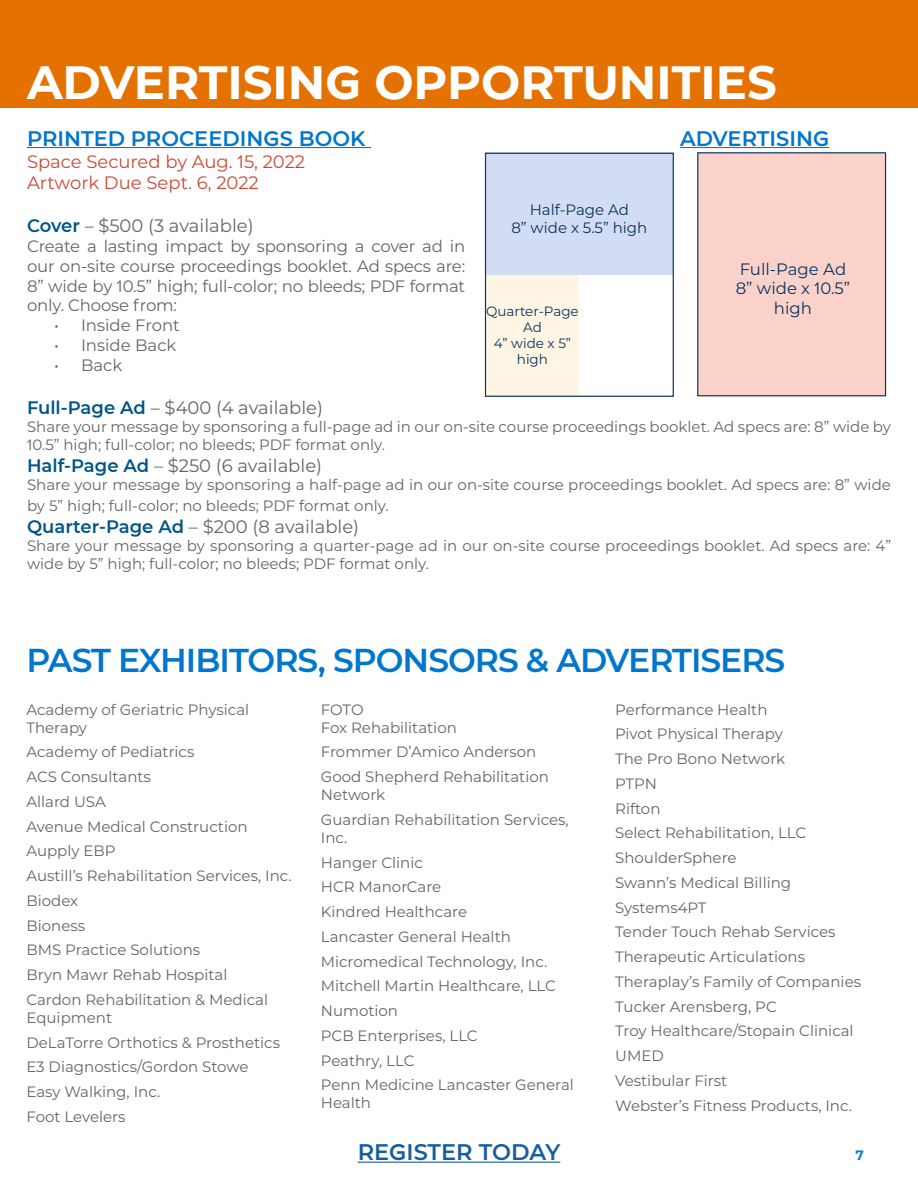
<style>
.page{position:relative;width:918px;height:1188px;background:#fff}
.page>*{position:absolute;margin:0;border:0;box-sizing:border-box;transform-origin:0 0}
.t1{font:700 46.5px "APTA Sans";color:#fff}
.t2{font:600 33px "APTA Sans";letter-spacing:-.03em;color:#0076ce}
.t3{font:600 22.5px "APTA Sans";color:#175d9e}
.t4{font:600 21px "APTA Sans";color:#0076ce}
.t5{font:18px "APTA Sans";color:#63656a}
.t6{font:18px "APTA Sans";color:#cb4a37}
.t7{font:16.5px/19.8px "APTA Sans";letter-spacing:-.01em;color:#63656a;text-align:justify}
.t8{font:16.5px/19.8px "APTA Sans";color:#0a355e;text-align:center}
.t9{font:15px/18px "APTA Sans";color:#63656a}
.t10{font:15px "APTA Sans";color:#0a355e}
.t11{font:13.5px/16.2px "APTA Sans";color:#0a355e;text-align:center}
.t12{font:700 13.5px "APTA Sans";color:#0a7eca}
.s1{font-weight:600;color:#005587}
</style>
<div class="page">
<hr style="left:358px;top:1162px;width:202px;height:1px;background:#175d9e">
<div style="left:0;top:0;width:918px;height:108px;background:#e57200"></div>
<div style="left:697px;top:152px;width:189px;height:244px;background:#fbd2ca;border:1px solid #0a355e"></div>
<div style="left:486px;top:275px;width:93px;height:121px;background:#fff5e5"></div>
<div style="left:486px;top:153px;width:187px;height:122px;background:#d2dcf2"></div>
<div style="left:485px;top:153px;width:189px;height:244px;border:1px solid #0a355e"></div>
<hr style="left:27px;top:147px;width:344px;height:1px;background:#0076ce">
<hr style="left:680px;top:147px;width:149px;height:1px;background:#0076ce">
<p class="t1" style="left:27px;top:49px;width:751px">ADVERTISING OPPORTUNITIES</p>
<p class="t4" style="left:27px;top:124px;width:340px">PRINTED PROCEEDINGS BOOK</p>
<p class="t4" style="left:680px;top:124px;width:151px">ADVERTISING</p>
<p class="t6" style="left:27px;top:149px;width:280px">Space Secured by Aug. 15, 2022</p>
<p class="t6" style="left:27px;top:170px;width:233px">Artwork Due Sept. 6, 2022</p>
<p class="t10" style="left:530px;top:199px;width:101px">Half-Page Ad</p>
<p class="t10" style="left:511px;top:217px;width:138px">8” wide x 5.5” high</p>
<p class="t5" style="left:27px;top:214px;width:228px"><span class="s1">Cover</span> – $500 (3 available)</p>
<p class="t7" style="left:27px;top:236px;width:440px">Create a lasting impact by sponsoring a cover ad in our on-site course proceedings booklet. Ad specs are:<br>8” wide by 10.5” high; full-color; no bleeds; PDF format only. Choose from:</p>
<p class="t7" style="left:54px;top:315px;width:128px">• Inside Front</p>
<p class="t7" style="left:54px;top:335px;width:124px">• Inside Back</p>
<p class="t7" style="left:54px;top:355px;width:70px">• Back</p>
<p class="t5" style="left:27px;top:395px;width:297px"><span class="s1">Full-Page Ad</span> – $400 (4 available)</p>
<p class="t9" style="left:27px;top:417px;width:866px">Share your message by sponsoring a full-page ad in our on-site course proceedings booklet. Ad specs are: 8” wide by<br>10.5” high; full-color; no bleeds; PDF format only.</p>
<p class="t5" style="left:27px;top:453px;width:297px"><span class="s1">Half-Page Ad</span> – $250 (6 available)</p>
<p class="t9" style="left:27px;top:473px;width:865px;line-height:21.6px">Share your message by sponsoring a half-page ad in our on-site course proceedings booklet. Ad specs are: 8” wide by 5” high; full-color; no bleeds; PDF format only.</p>
<p class="t5" style="left:27px;top:514px;width:334px"><span class="s1">Quarter-Page Ad</span> – $200 (8 available)</p>
<p class="t9" style="left:27px;top:536px;width:866px">Share your message by sponsoring a quarter-page ad in our on-site course proceedings booklet. Ad specs are: 4” wide by 5” high; full-color; no bleeds; PDF format only.</p>
<p class="t8" style="left:740px;top:258px;width:108px">Full-Page Ad</p>
<p class="t8" style="left:736px;top:278px;width:116px">8” wide x 10.5” high</p>
<p class="t11" style="left:486px;top:302px;width:94px">Quarter-Page<br>Ad</p>
<p class="t11" style="left:494px;top:335px;width:79px">4” wide x 5” high</p>
<p class="t2" style="left:26px;top:637px;width:760px">PAST EXHIBITORS, SPONSORS &amp; ADVERTISERS</p>
<p class="t9" style="left:26px;top:700px;width:224px">Academy of Geriatric Physical<br>Therapy</p>
<p class="t9" style="left:26px;top:743px;width:169px">Academy of Pediatrics</p>
<p class="t9" style="left:26px;top:767px;width:126px">ACS Consultants</p>
<p class="t9" style="left:26px;top:792px;width:81px">Allard USA</p>
<p class="t9" style="left:26px;top:817px;width:223px">Avenue Medical Construction</p>
<p class="t9" style="left:26px;top:842px;width:91px">Aupply EBP</p>
<p class="t9" style="left:26px;top:866px;width:267px">Austill’s Rehabilitation Services, Inc.</p>
<p class="t9" style="left:26px;top:891px;width:53px">Biodex</p>
<p class="t9" style="left:26px;top:916px;width:60px">Bioness</p>
<p class="t9" style="left:26px;top:941px;width:175px">BMS Practice Solutions</p>
<p class="t9" style="left:26px;top:965px;width:203px">Bryn Mawr Rehab Hospital</p>
<p class="t9" style="left:26px;top:990px;width:243px">Cardon Rehabilitation &amp; Medical<br>Equipment</p>
<p class="t9" style="left:26px;top:1033px;width:255px">DeLaTorre Orthotics &amp; Prosthetics</p>
<p class="t9" style="left:26px;top:1058px;width:224px">E3 Diagnostics/Gordon Stowe</p>
<p class="t9" style="left:26px;top:1082px;width:135px">Easy Walking, Inc.</p>
<p class="t9" style="left:26px;top:1107px;width:101px">Foot Levelers</p>
<p class="t9" style="left:321px;top:700px;width:138px">FOTO<br>Fox Rehabilitation</p>
<p class="t9" style="left:321px;top:743px;width:217px">Frommer D’Amico Anderson</p>
<p class="t9" style="left:321px;top:767px;width:230px">Good Shepherd Rehabilitation<br>Network</p>
<p class="t9" style="left:321px;top:810px;width:249px">Guardian Rehabilitation Services,<br>Inc.</p>
<p class="t9" style="left:321px;top:853px;width:104px">Hanger Clinic</p>
<p class="t9" style="left:321px;top:878px;width:122px">HCR ManorCare</p>
<p class="t9" style="left:321px;top:902px;width:148px">Kindred Healthcare</p>
<p class="t9" style="left:321px;top:927px;width:192px">Lancaster General Health</p>
<p class="t9" style="left:321px;top:952px;width:228px">Micromedical Technology, Inc.</p>
<p class="t9" style="left:321px;top:977px;width:237px">Mitchell Martin Healthcare, LLC</p>
<p class="t9" style="left:321px;top:1001px;width:79px">Numotion</p>
<p class="t9" style="left:321px;top:1026px;width:158px">PCB Enterprises, LLC</p>
<p class="t9" style="left:321px;top:1051px;width:95px">Peathry, LLC</p>
<p class="t9" style="left:321px;top:1076px;width:255px">Penn Medicine Lancaster General<br>Health</p>
<p class="t9" style="left:615px;top:700px;width:154px">Performance Health</p>
<p class="t9" style="left:615px;top:725px;width:169px">Pivot Physical Therapy</p>
<p class="t9" style="left:615px;top:749px;width:172px">The Pro Bono Network</p>
<p class="t9" style="left:615px;top:774px;width:43px">PTPN</p>
<p class="t9" style="left:615px;top:799px;width:47px">Rifton</p>
<p class="t9" style="left:615px;top:824px;width:193px">Select Rehabilitation, LLC</p>
<p class="t9" style="left:615px;top:848px;width:123px">ShoulderSphere</p>
<p class="t9" style="left:615px;top:873px;width:178px">Swann’s Medical Billing</p>
<p class="t9" style="left:615px;top:898px;width:93px">Systems4PT</p>
<p class="t9" style="left:615px;top:923px;width:222px">Tender Touch Rehab Services</p>
<p class="t9" style="left:615px;top:947px;width:191px">Therapeutic Articulations</p>
<p class="t9" style="left:615px;top:972px;width:247px">Theraplay’s Family of Companies</p>
<p class="t9" style="left:615px;top:997px;width:163px">Tucker Arensberg, PC</p>
<p class="t9" style="left:615px;top:1022px;width:240px">Troy Healthcare/Stopain Clinical</p>
<p class="t9" style="left:615px;top:1046px;width:50px">UMED</p>
<p class="t9" style="left:615px;top:1071px;width:114px">Vestibular First</p>
<p class="t9" style="left:615px;top:1096px;width:238px">Webster’s Fitness Products, Inc.</p>
<p class="t3" style="left:358px;top:1137px;width:204px">REGISTER TODAY</p>
<p class="t12" style="left:856px;top:1146px;width:10px">7</p>
</div>
